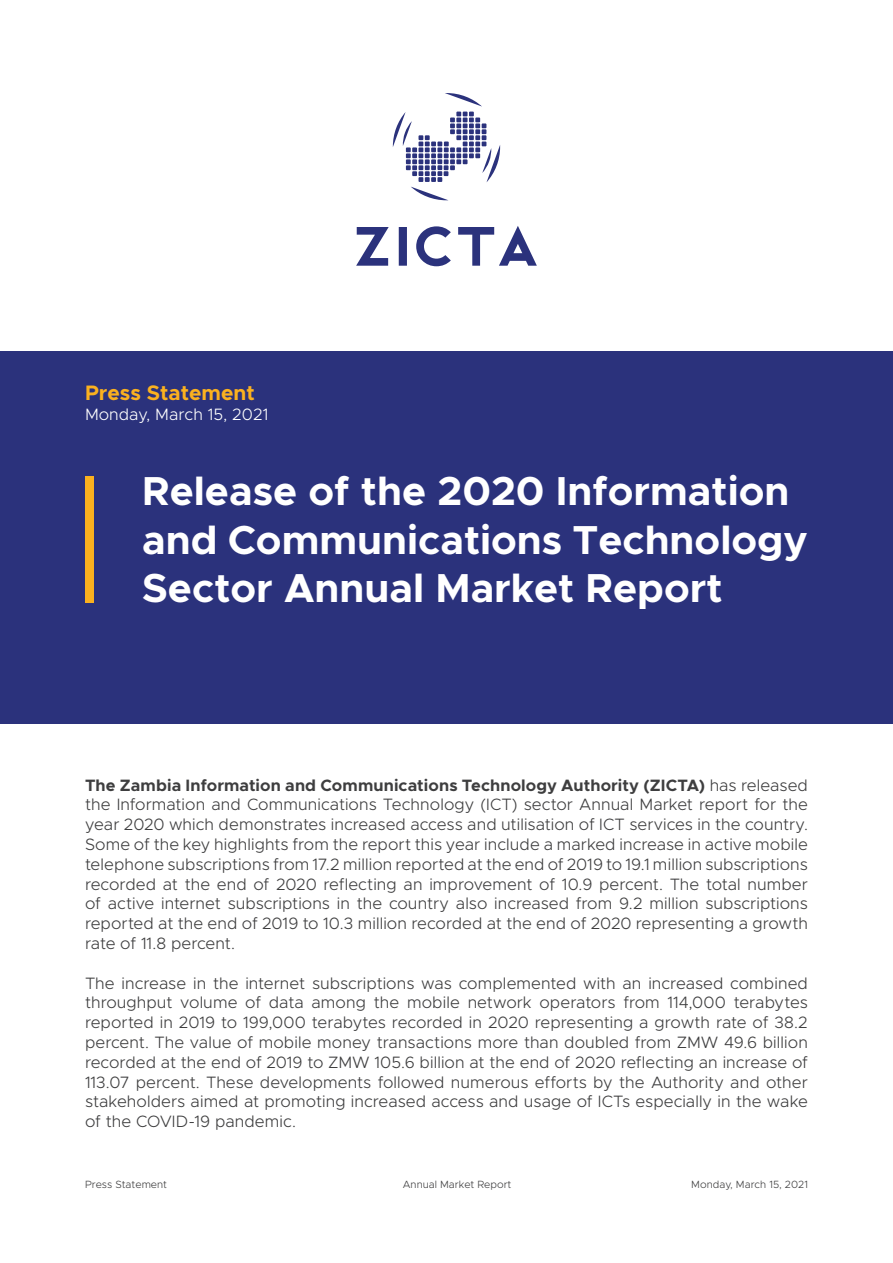
<style>
.page{position:relative;width:893px;height:1263px;background:#fff}
.page>*{position:absolute;margin:0;border:0;box-sizing:border-box;transform-origin:0 0}
.t1{font:700 40.65px/48.8px "Metropolis";color:#fff}
.t2{font:700 21px "Metropolis";color:#fbb11f}
.Paragraph{font:300 16.5px/19.8px "Metropolis";color:#3e3e3f;text-align:justify}
.t3{font:300 16.5px "Metropolis";color:#fff}
.t4{font:300 10.5px "Metropolis";color:#3e3e3f}
.s1{font-weight:700}
</style>
<div class="page">
<div style="left:0;top:351px;width:893px;height:372px;background:#2b327c"></div>
<svg style="left:393px;top:93px;width:107px;height:107px"></svg>
<svg style="left:356px;top:226px;width:181px;height:40px"></svg>
<div style="left:85px;top:476px;width:9px;height:126px;background:#fbb11f"></div>
<p class="t2" style="left:85px;top:380px;width:171px">Press Statement</p>
<p class="t3" style="left:85px;top:404px;width:185px">Monday, March 15, 2021</p>
<p class="t1" style="left:142px;top:466px;width:667px">Release of the 2020 Information and Communications Technology<br>Sector Annual Market Report</p>
<p class="Paragraph" style="left:85px;top:775px;width:724px"><span class="s1">The Zambia Information and Communications Technology Authority (ZICTA)</span> has released the Information and Communications Technology (ICT) sector Annual Market report for the year 2020 which demonstrates increased access and utilisation of ICT services in the country.<br>Some of the key highlights from the report this year include a marked increase in active mobile telephone subscriptions from 17.2 million reported at the end of 2019 to 19.1 million subscriptions recorded at the end of 2020 reflecting an improvement of 10.9 percent. The total number of active internet subscriptions in the country also increased from 9.2 million subscriptions reported at the end of 2019 to 10.3 million recorded at the end of 2020 representing a growth rate of 11.8 percent.</p>
<p class="Paragraph" style="left:85px;top:973px;width:724px">The increase in the internet subscriptions was complemented with an increased combined throughput volume of data among the mobile network operators from 114,000 terabytes reported in 2019 to 199,000 terabytes recorded in 2020 representing a growth rate of 38.2 percent. The value of mobile money transactions more than doubled from ZMW 49.6 billion recorded at the end of 2019 to ZMW 105.6 billion at the end of 2020 reflecting an increase of 113.07 percent. These developments followed numerous efforts by the Authority and other stakeholders aimed at promoting increased access and usage of ICTs especially in the wake of the COVID-19 pandemic.</p>
<p class="t4" style="left:85px;top:1178px;width:84px">Press Statement</p>
<p class="t4" style="left:403px;top:1178px;width:110px">Annual Market Report</p>
<p class="t4" style="left:691px;top:1178px;width:118px">Monday, March 15, 2021</p>
</div>
